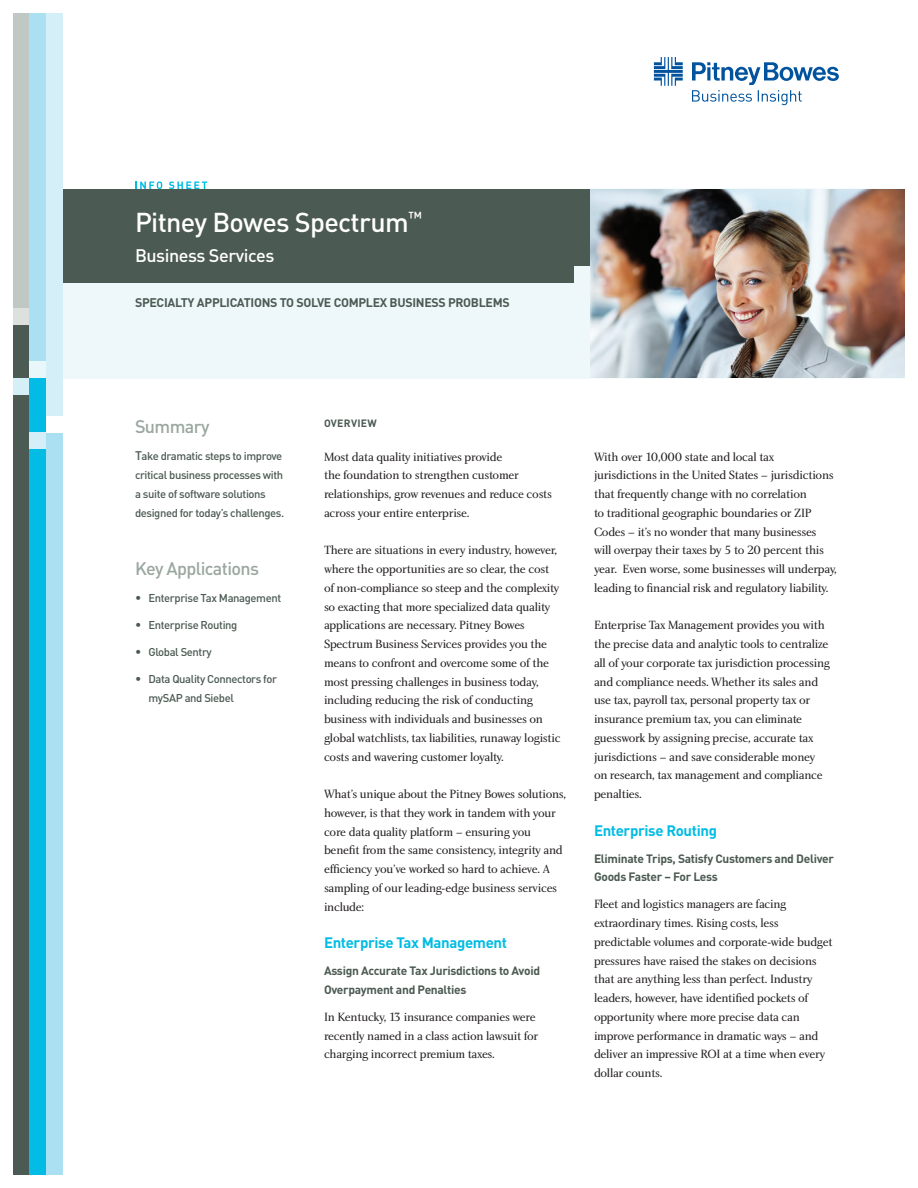
<style>
.page{position:relative;width:918px;height:1188px;background:#fff}
.page>*{position:absolute;margin:0;border:0;box-sizing:border-box;transform-origin:0 0}
.t1{font:500 27px "DIN";letter-spacing:-.025em;color:#fff}
.Plain_Text{font:500 18px "DIN";letter-spacing:-.035em;color:#9aa79f}
.t2{font:500 18px "DIN";letter-spacing:-.025em;color:#fff}
.t3{font:700 15px "DIN";letter-spacing:-.025em;color:#02bce4}
.t4{font:12.3px/18.8px "Charlotte Book Plain";letter-spacing:-.025em;color:#231f20}
.t5{font:700 12.3px "DIN";letter-spacing:-.025em;color:#4b5a52}
.t6{font:700 12px/18.8px "DIN";letter-spacing:-.025em;color:#4b5a52}
.t7{font:500 11.25px/18.8px "DIN";letter-spacing:-.035em;color:#4b5a52}
.t8{font:700 10.5px "DIN";letter-spacing:.025em;color:#4b5a52}
.s1{font-size:12.3px}
</style>
<div class="page">
<div style="left:61px;top:279px;width:530px;height:99px;background:#eef8fb"></div>
<div style="left:61px;top:189px;width:530px;height:94px;background:#4b5a52"></div>
<div style="left:14px;top:14px;width:16px;height:310px;background:#bfc8c3"></div>
<div style="left:14px;top:324px;width:16px;height:850px;background:#4b5a52"></div>
<div style="left:574px;top:267px;width:17px;height:16px;background:#eef8fb"></div>
<div style="left:14px;top:378px;width:16px;height:16px;background:#d5eff8"></div>
<div style="left:14px;top:308px;width:16px;height:16px;background:#dce1de"></div>
<div style="left:30px;top:14px;width:16px;height:364px;background:#abe0f3"></div>
<div style="left:30px;top:362px;width:16px;height:16px;background:#e9f7fb"></div>
<div style="left:30px;top:378px;width:16px;height:796px;background:#02bce5"></div>
<div style="left:30px;top:432px;width:16px;height:16px;background:#d5eff8"></div>
<div style="left:46px;top:14px;width:16px;height:418px;background:#d5eff8"></div>
<div style="left:46px;top:432px;width:16px;height:742px;background:#abe0f3"></div>
<div style="left:46px;top:416px;width:16px;height:16px;background:#fff"></div>
<svg style="left:654px;top:57px;width:185px;height:48px"></svg>
<svg style="left:135px;top:181px;width:27px;height:8px"></svg>
<svg style="left:169px;top:181px;width:38px;height:8px"></svg>
<img style="left:590px;top:189px;width:314px;height:189px">
<p class="t1" style="left:135px;top:205px;width:288px">Pitney Bowes Spectrum<sup>™</sup></p>
<p class="t2" style="left:135px;top:244px;width:141px">Business Services</p>
<p class="t5" style="left:135px;top:295px;width:376px">SPECIALTY APPLICATIONS TO SOLVE COMPLEX BUSINESS PROBLEMS</p>
<p class="Plain_Text" style="left:135px;top:415px;width:76px">Summary</p>
<p class="t7" style="left:135px;top:447px;width:151px"><span class="s1">T</span>ake dramatic steps to improve critical business processes with a suite of software solutions designed for today’s challenges.</p>
<p class="Plain_Text" style="left:135px;top:557px;width:126px">Key Applications</p>
<p class="t7" style="left:135px;top:588px;width:148px"><span class="s1">•</span> Enterprise Tax Management</p>
<p class="t7" style="left:135px;top:615px;width:104px"><span class="s1">•</span> Enterprise Routing</p>
<p class="t7" style="left:135px;top:642px;width:78px"><span class="s1">•</span> Global Sentry</p>
<p class="t7" style="left:135px;top:669px;width:143px"><span class="s1">•</span> Data Quality Connectors for</p>
<p class="t7" style="left:148px;top:688px;width:87px">mySAP and Siebel</p>
<p class="t8" style="left:324px;top:417px;width:54px">OVERVIEW</p>
<p class="t4" style="left:324px;top:448px;width:230px">Most data quality initiatives provide<br>the foundation to strengthen customer relationships, grow revenues and reduce costs across your entire enterprise.</p>
<p class="t4" style="left:324px;top:541px;width:238px">There are situations in every industry, however, where the opportunities are so clear, the cost of non-compliance so steep and the complexity so exacting that more specialized data quality applications are necessary. Pitney Bowes Spectrum Business Services provides you the means to confront and overcome some of the most pressing challenges in business today, including reducing the risk of conducting business with individuals and businesses on global watchlists, tax liabilities, runaway logistic costs and wavering customer loyalty.</p>
<p class="t4" style="left:324px;top:785px;width:244px">What’s unique about the Pitney Bowes solutions, however, is that they work in tandem with your core data quality platform – ensuring you benefit from the same consistency, integrity and efficiency you’ve worked so hard to achieve. A sampling of our leading-edge business services include:</p>
<p class="t3" style="left:324px;top:933px;width:185px">Enterprise Tax Management</p>
<p class="t6" style="left:324px;top:961px;width:218px">Assign Accurate Tax Jurisdictions to Avoid<br>Overpayment and Penalties</p>
<p class="t4" style="left:324px;top:1008px;width:216px">In Kentucky, 13 insurance companies were recently named in a class action lawsuit for charging incorrect premium taxes.</p>
<p class="t4" style="left:594px;top:448px;width:244px">With over 10,000 state and local tax jurisdictions in the United States – jurisdictions that frequently change with no correlation<br>to traditional geographic boundaries or ZIP Codes – it’s no wonder that many businesses<br>will overpay their taxes by 5 to 20 percent this year. Even worse, some businesses will underpay, leading to financial risk and regulatory liability.</p>
<p class="t4" style="left:594px;top:616px;width:238px">Enterprise Tax Management provides you with the precise data and analytic tools to centralize all of your corporate tax jurisdiction processing and compliance needs. Whether its sales and use tax, payroll tax, personal property tax or insurance premium tax, you can eliminate guesswork by assigning precise, accurate tax jurisdictions – and save considerable money on research, tax management and compliance penalties.</p>
<p class="t3" style="left:594px;top:821px;width:125px">Enterprise Routing</p>
<p class="t6" style="left:594px;top:849px;width:241px">Eliminate Trips, Satisfy Customers and Deliver<br>Goods Faster – For Less</p>
<p class="t4" style="left:594px;top:895px;width:240px">Fleet and logistics managers are facing extraordinary times. Rising costs, less predictable volumes and corporate-wide budget pressures have raised the stakes on decisions that are anything less than perfect. Industry leaders, however, have identified pockets of opportunity where more precise data can improve performance in dramatic ways – and deliver an impressive ROI at a time when every dollar counts.</p>
</div>
